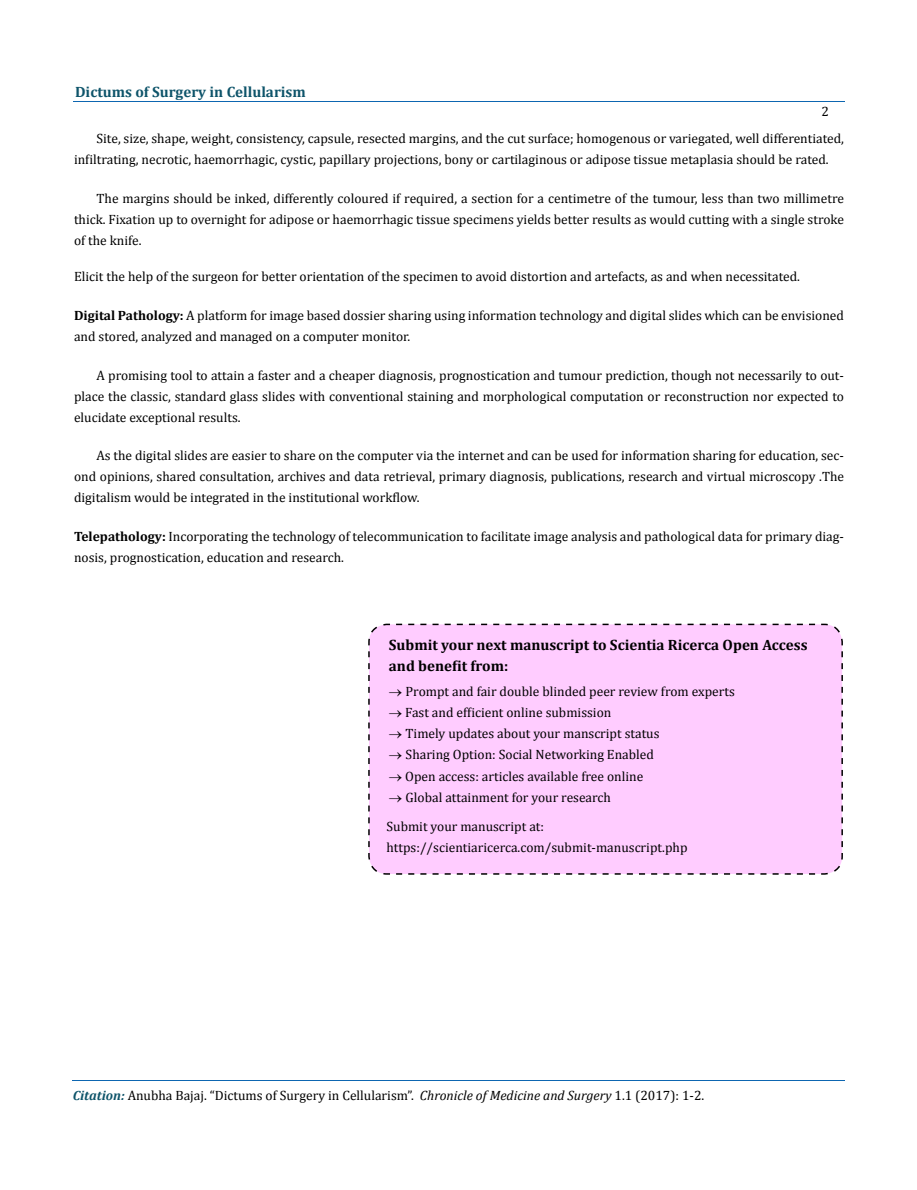
<style>
.page{position:relative;width:917px;height:1190px;background:#fff}
.page>*{position:absolute;margin:0;border:0;box-sizing:border-box;transform-origin:0 0}
.t1{font:700 15px/21px "Cambria";color:#000}
.t2{font:700 15px "Cambria";color:#0e546a}
.t3{font:13.5px/21px "Cambria";color:#000}
.s1{font-weight:700}
.s2{font-weight:700;font-style:italic;font-size:13.35px;color:#0e546a}
.s3{font-style:italic}
</style>
<div class="page">
<hr style="left:74px;top:102px;width:771px;height:1px;background:#0d66b1">
<hr style="left:72px;top:1080px;width:773px;height:1px;background:#0d66b1">
<div style="left:368px;top:623px;width:475px;height:252px;background:#fcf"></div>
<p class="t2" style="left:75px;top:82px;width:232px">Dictums of Surgery in Cellularism</p>
<p class="t3" style="left:74px;top:128px;width:771px;text-indent:23px">Site, size, shape, weight, consistency, capsule, resected margins, and the cut surface; homogenous or variegated, well differentiated, infiltrating, necrotic, haemorrhagic, cystic, papillary projections, bony or cartilaginous or adipose tissue metaplasia should be rated.</p>
<p class="t3" style="left:74px;top:188px;width:771px;text-align:justify;text-indent:23px">The margins should be inked, differently coloured if required, a section for a centimetre of the tumour, less than two millimetre thick. Fixation up to overnight for adipose or haemorrhagic tissue specimens yields better results as would cutting with a single stroke of the knife.</p>
<p class="t3" style="left:821px;top:101px;width:9px">2</p>
<p class="t3" style="left:74px;top:266px;width:727px">Elicit the help of the surgeon for better orientation of the specimen to avoid distortion and artefacts, as and when necessitated.</p>
<p class="t3" style="left:74px;top:305px;width:771px"><span class="s1">Digital Pathology:</span> A platform for image based dossier sharing using information technology and digital slides which can be envisioned and stored, analyzed and managed on a computer monitor.</p>
<p class="t3" style="left:74px;top:365px;width:771px;text-align:justify;text-indent:23px">A promising tool to attain a faster and a cheaper diagnosis, prognostication and tumour prediction, though not necessarily to out&shy;place the classic, standard glass slides with conventional staining and morphological computation or reconstruction nor expected to elucidate exceptional results.</p>
<p class="t3" style="left:74px;top:444px;width:771px;text-align:justify;text-indent:22px">As the digital slides are easier to share on the computer via the internet and can be used for information sharing for education, sec&shy;ond opinions, shared consultation, archives and data retrieval, primary diagnosis, publications, research and virtual microscopy .The digitalism would be integrated in the institutional workflow.</p>
<p class="t3" style="left:74px;top:525px;width:771px"><span class="s1">Telepathology:</span> Incorporating the technology of telecommunication to facilitate image analysis and pathological data for primary diag&shy;nosis, prognostication, education and research.</p>
<p class="t1" style="left:389px;top:634px;width:420px">Submit your next manuscript to Scientia Ricerca Open Access and benefit from:</p>
<p class="t3" style="left:389px;top:681px;width:347px">→ Prompt and fair double blinded peer review from experts</p>
<p class="t3" style="left:389px;top:702px;width:224px">→ Fast and efficient online submission</p>
<p class="t3" style="left:389px;top:723px;width:272px">→ Timely updates about your manscript status</p>
<p class="t3" style="left:389px;top:744px;width:266px">→ Sharing Option: Social Networking Enabled</p>
<p class="t3" style="left:389px;top:765px;width:256px">→ Open access: articles available free online</p>
<p class="t3" style="left:386px;top:782px;width:226px;line-height:29.4px">→ Global attainment for your research<br>Submit your manuscript at:</p>
<p class="t3" style="left:386px;top:836px;width:302px">https://scientiaricerca.com/submit-manuscript.php</p>
<p class="t3" style="left:73px;top:1085px;width:633px"><span class="s2">Citation:</span> Anubha Bajaj. “Dictums of Surgery in Cellularism”. <span class="s3">Chronicle of Medicine and Surgery</span> 1.1 (2017): 1-2.</p>
</div>
